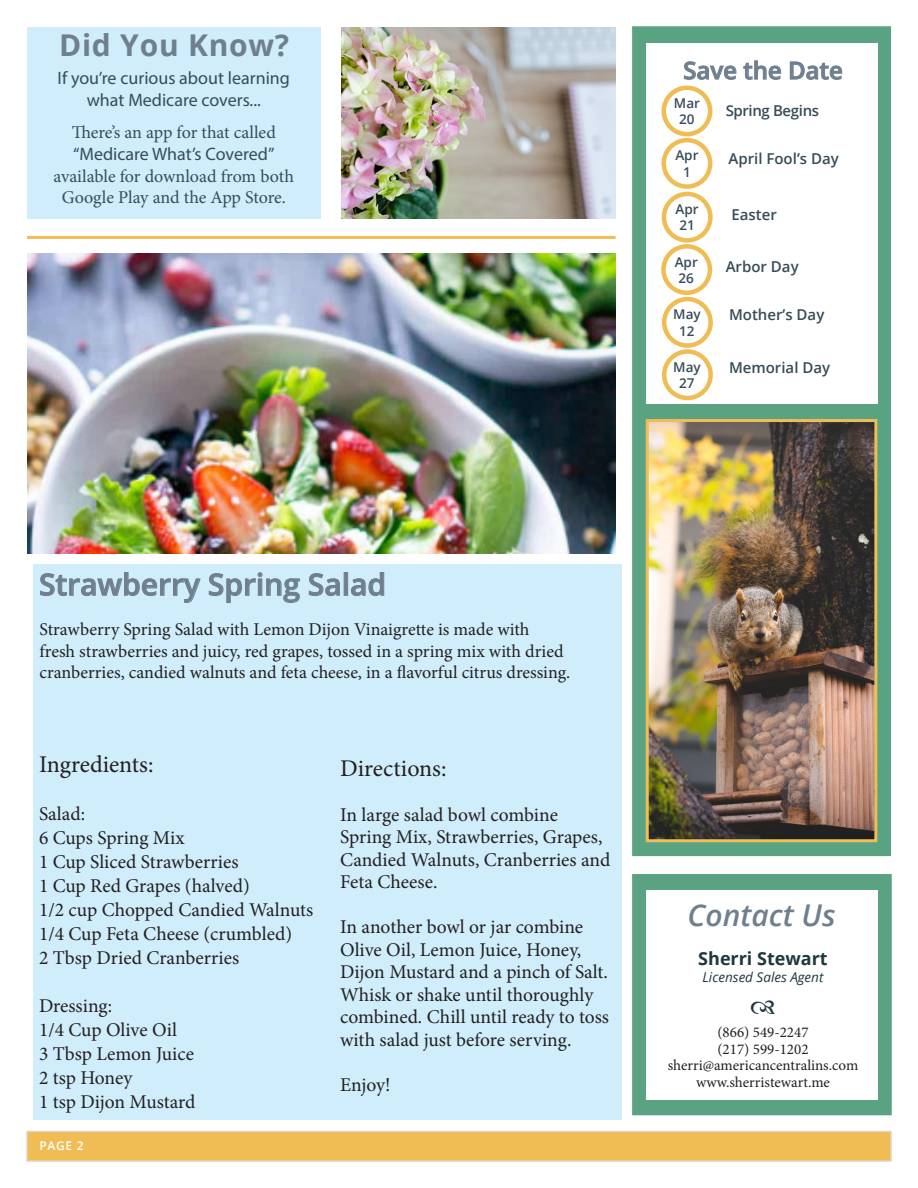
<style>
.page{position:relative;width:918px;height:1188px;background:#fff}
.page>*{position:absolute;margin:0;border:0;box-sizing:border-box;transform-origin:0 0}
.t1{font:600 30px "Open Sans";color:#6f7f8e}
.t2{font:700 30px "Open Sans";letter-spacing:.025em;color:#6f7f8e}
.t3{font:italic 600 30px "Open Sans";color:#6f7f8e}
.t4{font:24px "Minion Pro";color:#231f20}
.t5{font:600 24px "Open Sans";color:#6f7f8e}
.t6{font:19.5px/22.5px "Minion Pro";color:#231f20}
.t7{font:18px "Minion Pro";color:#231f20}
.t8{font:18px/21.6px "Minion Pro";letter-spacing:-.005em;color:#374c58;text-align:center}
.t9{font:18px "Myriad Pro";color:#374c58}
.t10{font:700 18px "Open Sans";color:#1f373d}
.t11{font:15px "Minion Pro";color:#231f20}
.t12{font:600 15px "Open Sans";color:#374c58}
.t13{font:600 15px "Open Sans";letter-spacing:-.025em;color:#374c58}
.t14{font:600 13.5px "Open Sans";color:#374c58}
.t15{font:italic 13.5px "Open Sans";color:#1f373d}
.t16{font:600 12px "Open Sans";color:#fff}
</style>
<div class="page">
<div style="left:632px;top:26px;width:259px;height:830px;background:#5aa382;border:2px solid #5aa382"></div>
<div style="left:646px;top:43px;width:231px;height:361px;background:#fff"></div>
<div style="left:632px;top:874px;width:260px;height:241px;background:#5aa382;border:2px solid #5aa382"></div>
<div style="left:26px;top:1131px;width:866px;height:31px;background:#efbd53;border:2px solid #e5d2c1"></div>
<div style="left:662px;top:86px;width:50px;height:50px;border:4px solid #efbd53;border-radius:50%"></div>
<div style="left:662px;top:138px;width:50px;height:51px;border:4px solid #efbd53;border-radius:50%"></div>
<div style="left:662px;top:192px;width:51px;height:51px;border:4px solid #efbd53;border-radius:50%"></div>
<div style="left:662px;top:349px;width:51px;height:51px;border:4px solid #efbd53;border-radius:50%"></div>
<div style="left:662px;top:297px;width:51px;height:51px;border:4px solid #efbd53;border-radius:50%"></div>
<div style="left:661px;top:244px;width:51px;height:51px;border:4px solid #efbd53;border-radius:50%"></div>
<hr style="left:27px;top:236px;width:589px;height:3px;background:#efbd53">
<svg style="left:684px;top:61px;width:53px;height:19px"></svg>
<svg style="left:743px;top:60px;width:38px;height:20px"></svg>
<svg style="left:790px;top:61px;width:52px;height:19px"></svg>
<div style="left:646px;top:890px;width:231px;height:209px;background:#fff"></div>
<div style="left:27px;top:27px;width:294px;height:191px;background:#cfedfb"></div>
<img style="left:27px;top:253px;width:589px;height:301px">
<img style="left:341px;top:27px;width:275px;height:191px">
<img style="left:650px;top:423px;width:223px;height:415px">
<div style="left:646px;top:419px;width:231px;height:423px;border:3px solid #efbd53"></div>
<div style="left:33px;top:564px;width:589px;height:556px;background:#cfedfb"></div>
<svg style="left:40px;top:572px;width:161px;height:31px"></svg>
<svg style="left:209px;top:572px;width:91px;height:31px"></svg>
<svg style="left:309px;top:573px;width:31px;height:23px"></svg>
<div style="left:344px;top:573px;width:4px;height:22px;border:1px solid #6f7f8e"></div>
<svg style="left:351px;top:572px;width:34px;height:24px"></svg>
<p class="t2" style="left:59px;top:24px;width:232px">Did You Know?</p>
<p class="t9" style="left:58px;top:67px;width:234px">If you’re curious about learning</p>
<p class="t9" style="left:87px;top:89px;width:176px">what Medicare covers...</p>
<p class="t8" style="left:72px;top:122px;width:206px">There’s an app for that called</p>
<p class="t9" style="left:73px;top:143px;width:203px">“Medicare What’s Covered”</p>
<p class="t8" style="left:54px;top:165px;width:242px">available for download from both<br>Google Play and the App Store.</p>
<p class="t5" style="left:683px;top:54px;width:161px">Save the Date</p>
<p class="t14" style="left:674px;top:94px;width:28px">Mar</p>
<p class="t14" style="left:679px;top:110px;width:17px">20</p>
<p class="t14" style="left:675px;top:146px;width:25px">Apr</p>
<p class="t14" style="left:683px;top:162px;width:9px">1</p>
<p class="t14" style="left:676px;top:200px;width:25px">Apr</p>
<p class="t14" style="left:679px;top:216px;width:17px">21</p>
<p class="t13" style="left:726px;top:101px;width:95px">Spring Begins</p>
<p class="t12" style="left:729px;top:148px;width:112px">April Fool’s Day</p>
<p class="t12" style="left:731px;top:204px;width:47px">Easter</p>
<p class="t14" style="left:675px;top:252px;width:25px">Apr</p>
<p class="t14" style="left:679px;top:269px;width:17px">26</p>
<p class="t12" style="left:726px;top:256px;width:75px">Arbor Day</p>
<p class="t14" style="left:673px;top:305px;width:29px">May</p>
<p class="t14" style="left:679px;top:321px;width:17px">12</p>
<p class="t12" style="left:729px;top:305px;width:97px">Mother’s Day</p>
<p class="t14" style="left:673px;top:358px;width:29px">May</p>
<p class="t14" style="left:679px;top:374px;width:17px">27</p>
<p class="t12" style="left:729px;top:357px;width:103px">Memorial Day</p>
<p class="t1" style="left:39px;top:564px;width:349px">Strawberry Spring Salad</p>
<p class="t7" style="left:39px;top:617px;width:492px">Strawberry Spring Salad with Lemon Dijon Vinaigrette is made with</p>
<p class="t7" style="left:39px;top:639px;width:526px">fresh strawberries and juicy, red grapes, tossed in a spring mix with dried</p>
<p class="t7" style="left:39px;top:660px;width:532px">cranberries, candied walnuts and feta cheese, in a flavorful citrus dressing.</p>
<p class="t4" style="left:39px;top:749px;width:116px">Ingredients:</p>
<p class="t6" style="left:39px;top:803px;width:48px">Salad:</p>
<p class="t6" style="left:39px;top:827px;width:147px">6 Cups Spring Mix</p>
<p class="t6" style="left:39px;top:851px;width:201px">1 Cup Sliced Strawberries</p>
<p class="t6" style="left:39px;top:875px;width:212px">1 Cup Red Grapes (halved)</p>
<p class="t6" style="left:39px;top:899px;width:276px">1/2 cup Chopped Candied Walnuts</p>
<p class="t6" style="left:39px;top:923px;width:255px">1/4 Cup Feta Cheese (crumbled)</p>
<p class="t6" style="left:39px;top:947px;width:202px">2 Tbsp Dried Cranberries</p>
<p class="t6" style="left:39px;top:995px;width:75px">Dressing:</p>
<p class="t6" style="left:39px;top:1019px;width:139px">1/4 Cup Olive Oil</p>
<p class="t6" style="left:39px;top:1043px;width:156px">3 Tbsp Lemon Juice</p>
<p class="t6" style="left:39px;top:1067px;width:95px">2 tsp Honey</p>
<p class="t6" style="left:39px;top:1091px;width:158px">1 tsp Dijon Mustard</p>
<p class="t16" style="left:39px;top:1138px;width:46px">PAGE 2</p>
<p class="t4" style="left:340px;top:752px;width:108px">Directions:</p>
<p class="t6" style="left:340px;top:803px;width:272px">In large salad bowl combine<br>Spring Mix, Strawberries, Grapes,<br>Candied Walnuts, Cranberries and<br>Feta Cheese.</p>
<p class="t6" style="left:340px;top:916px;width:270px">In another bowl or jar combine<br>Olive Oil, Lemon Juice, Honey,<br>Dijon Mustard and a pinch of Salt.<br>Whisk or shake until thoroughly combined. Chill until ready to toss with salad just before serving.</p>
<p class="t6" style="left:340px;top:1073px;width:52px">Enjoy!</p>
<p class="t3" style="left:688px;top:895px;width:149px">Contact Us</p>
<p class="t10" style="left:698px;top:946px;width:131px">Sherri Stewart</p>
<p class="t15" style="left:703px;top:968px;width:122px">Licensed Sales Agent</p>
<p class="t11" style="left:717px;top:1022px;width:93px">(866) 549-2247</p>
<p class="t11" style="left:717px;top:1039px;width:93px">(217) 599-1202</p>
<p class="t11" style="left:668px;top:1055px;width:192px">sherri@americancentralins.com</p>
<p class="t11" style="left:696px;top:1072px;width:136px">www.sherristewart.me</p>
</div>
